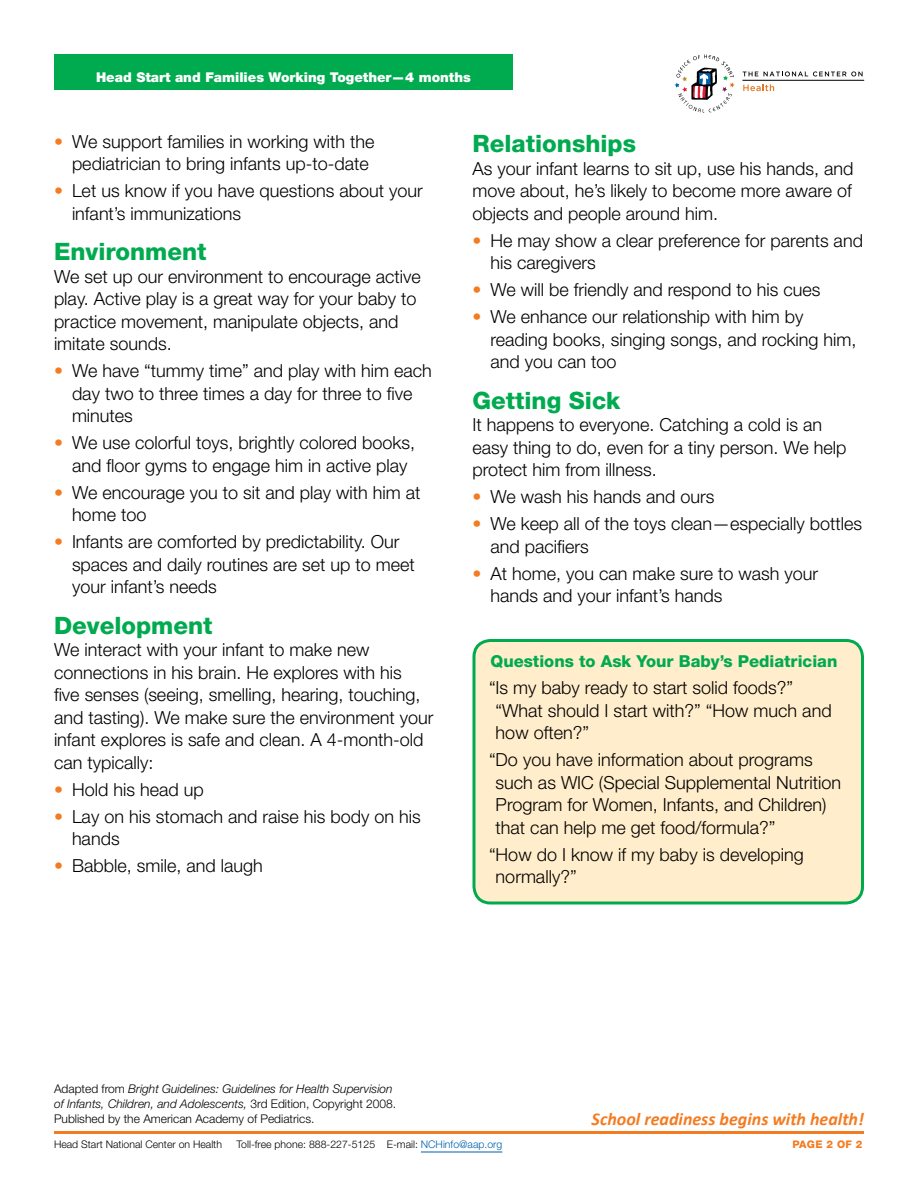
<style>
.page{position:relative;width:918px;height:1188px;background:#fff}
.page>*{position:absolute;margin:0;border:0;box-sizing:border-box;transform-origin:0 0}
.t1{font:800 24px "Helvetica Neue LT Std";color:#00aa4f}
.t2{font:300 18px/22.5px "Helvetica Neue LT Std";color:#000}
.t3{font:italic 700 18px "Calibri";color:#f47b20}
.t4{font:800 16.5px "Helvetica Neue LT Std";color:#00aa4f}
.t5{font:900 13.5px "Helvetica Neue LT Std";color:#fff}
.t6{font:italic 300 12px/15px "Helvetica Neue LT Std";color:#000}
.t7{font:300 12px "Helvetica Neue LT Std";color:#000}
.t8{font:300 10.5px "Helvetica Neue LT Std";color:#000}
.t9{font:300 10.5px "Helvetica Neue LT Std";color:#0161aa}
.t10{font:800 10.5px "Helvetica Neue LT Std";letter-spacing:.03em;color:#f47b20}
.s1{color:#f47b20}
.s2{font-style:normal}
.s3{color:#000}
</style>
<div class="page">
<hr style="left:54px;top:1131px;width:810px;height:3px;background:#f47b20">
<hr style="left:421px;top:1152px;width:81px;height:1px;background:#0161aa">
<hr style="left:742px;top:80px;width:122px;height:1px;background:#000">
<svg style="left:743px;top:72px;width:15px;height:4px"></svg>
<svg style="left:743px;top:84px;width:31px;height:7px"></svg>
<svg style="left:675px;top:55px;width:60px;height:58px"></svg>
<svg style="left:764px;top:71px;width:99px;height:5px"></svg>
<div style="left:54px;top:54px;width:459px;height:36px;background:#00aa4f"></div>
<div style="left:474px;top:640px;width:388px;height:263px;background:#ffedcb;border-radius:17px"></div>
<div style="left:472px;top:639px;width:392px;height:265px;border:3px solid #00aa4f;border-radius:17px"></div>
<p class="t5" style="left:96px;top:69px;width:376px">Head Start and Families Working Together—4 months</p>
<p class="t2" style="left:72px;top:130px;width:304px;text-indent:-18px"><span class="s1">•</span> We support families in working with the pediatrician to bring infants up-to-date</p>
<p class="t2" style="left:72px;top:179px;width:352px;text-indent:-18px"><span class="s1">•</span> Let us know if you have questions about your infant’s immunizations</p>
<h2 class="t1" style="left:54px;top:238px;width:154px">Environment</h2>
<p class="t2" style="left:54px;top:265px;width:368px">We set up our environment to encourage active play. Active play is a great way for your baby to practice movement, manipulate objects, and imitate sounds.</p>
<p class="t2" style="left:72px;top:359px;width:361px;text-indent:-18px"><span class="s1">•</span> We have “tummy time” and play with him each day two to three times a day for three to five minutes</p>
<p class="t2" style="left:54px;top:431px;width:363px;text-align:center"><span class="s1">•</span> We use colorful toys, brightly colored books, and floor gyms to engage him in active play</p>
<p class="t2" style="left:72px;top:481px;width:350px;text-indent:-18px"><span class="s1">•</span> We encourage you to sit and play with him at home too</p>
<p class="t2" style="left:72px;top:530px;width:344px;text-indent:-18px"><span class="s1">•</span> Infants are comforted by predictability. Our spaces and daily routines are set up to meet your infant’s needs</p>
<h2 class="t1" style="left:54px;top:611px;width:160px">Development</h2>
<p class="t2" style="left:54px;top:638px;width:381px">We interact with your infant to make new connections in his brain. He explores with his<br>five senses (seeing, smelling, hearing, touching, and tasting). We make sure the environment your infant explores is safe and clean. A 4-month-old can typically:</p>
<p class="t2" style="left:54px;top:778px;width:151px"><span class="s1">•</span> Hold his head up</p>
<p class="t2" style="left:72px;top:805px;width:350px;text-indent:-18px"><span class="s1">•</span> Lay on his stomach and raise his body on his hands</p>
<p class="t2" style="left:54px;top:854px;width:210px"><span class="s1">•</span> Babble, smile, and laugh</p>
<h2 class="t1" style="left:472px;top:129px;width:165px">Relationships</h2>
<p class="t2" style="left:472px;top:157px;width:383px;text-align:justify">As your infant learns to sit up, use his hands, and move about, he’s likely to become more aware of objects and people around him.</p>
<p class="t2" style="left:490px;top:229px;width:374px;text-indent:-18px"><span class="s1">•</span> He may show a clear preference for parents and his caregivers</p>
<p class="t2" style="left:472px;top:278px;width:350px"><span class="s1">•</span> We will be friendly and respond to his cues</p>
<p class="t2" style="left:490px;top:305px;width:368px;text-indent:-18px"><span class="s1">•</span> We enhance our relationship with him by reading books, singing songs, and rocking him, and you can too</p>
<h2 class="t1" style="left:472px;top:386px;width:150px">Getting Sick</h2>
<p class="t2" style="left:472px;top:413px;width:376px">It happens to everyone. Catching a cold is an easy thing to do, even for a tiny person. We help protect him from illness.</p>
<p class="t2" style="left:472px;top:485px;width:244px"><span class="s1">•</span> We wash his hands and ours</p>
<p class="t2" style="left:490px;top:512px;width:373px;text-indent:-18px"><span class="s1">•</span> We keep all of the toys clean—especially bottles and pacifiers</p>
<p class="t2" style="left:490px;top:562px;width:329px;text-indent:-18px"><span class="s1">•</span> At home, you can make sure to wash your hands and your infant’s hands</p>
<h2 class="t4" style="left:490px;top:652px;width:348px">Questions to Ask Your Baby’s Pediatrician</h2>
<p class="t2" style="left:496px;top:676px;width:338px;text-indent:-7px">“Is my baby ready to start solid foods?” “What should I start with?” “How much and how often?”</p>
<p class="t2" style="left:496px;top:748px;width:347px;text-indent:-7px">“Do you have information about programs such as WIC (Special Supplemental Nutrition Program for Women, Infants, and Children) that can help me get food/formula?”</p>
<p class="t2" style="left:496px;top:843px;width:310px;text-indent:-7px">“How do I know if my baby is developing normally?”</p>
<p class="t6" style="left:54px;top:1081px;width:344px"><span class="s2">Adapted from</span> Bright Guidelines: Guidelines for Health Supervision of Infants, Children, and Adolescents, <span class="s2">3rd Edition, Copyright 2008.</span></p>
<p class="t7" style="left:54px;top:1111px;width:262px">Published by the American Academy of Pediatrics.</p>
<p class="t3" style="left:592px;top:1108px;width:274px">School readiness begins with health!</p>
<p class="t8" style="left:54px;top:1137px;width:170px">Head Start National Center on Health</p>
<p class="t8" style="left:237px;top:1137px;width:140px">Toll-free phone: 888-227-5125</p>
<p class="t9" style="left:387px;top:1137px;width:117px"><span class="s3">E-mail:</span> NCHinfo@aap.org</p>
<p class="t10" style="left:792px;top:1138px;width:72px">PAGE 2 OF 2</p>
</div>
